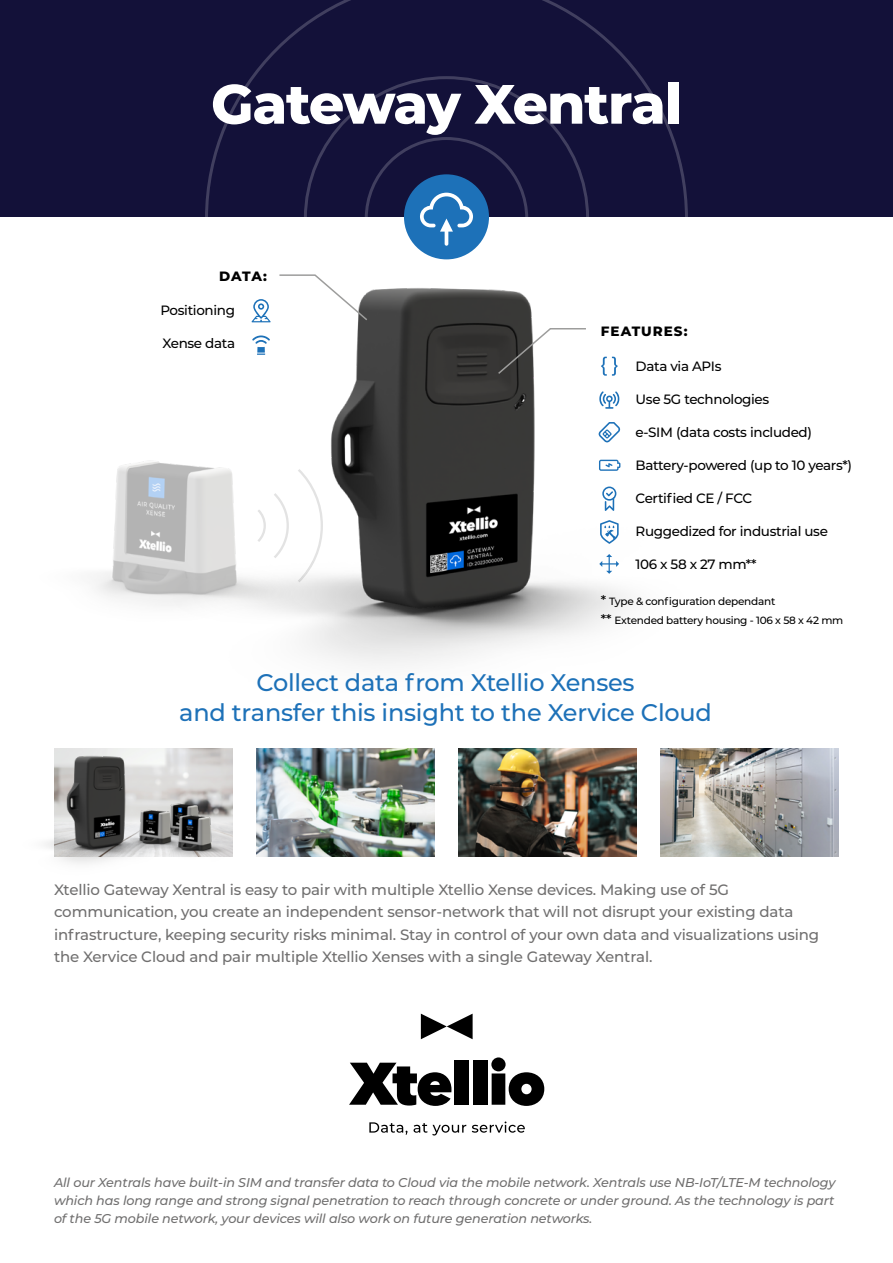
<style>
.page{position:relative;width:893px;height:1263px;background:#fff}
.page>*{position:absolute;margin:0;border:0;box-sizing:border-box;transform-origin:0 0}
.t1{font:800 55.35px "Montserrat";letter-spacing:-.025em;color:#fff}
.t2{font:500 24px/30px "Montserrat";letter-spacing:-.01em;color:#1d71b8;text-align:center}
.t3{font:500 15px/22.5px "Montserrat";letter-spacing:-.01em;color:#706f6f}
.t4{font:500 13.5px "Montserrat";letter-spacing:-.025em;color:#000}
.t5{font:800 13.5px "Montserrat";letter-spacing:.07em;color:#000}
.t6{font:italic 500 12.75px/18px "Montserrat";letter-spacing:-.01em;color:#706f6f;text-align:justify}
.t7{font:500 10.5px/19.5px "Montserrat";letter-spacing:-.025em;color:#000}
.s1{font-size:13.5px}
</style>
<div class="page">
<img style="left:54px;top:748px;width:178px;height:62px">
<img style="left:185px;top:799px;width:43px;height:11px">
<img style="left:251px;top:288px;width:376px;height:377px">
<div style="left:0;top:0;width:893px;height:217px;background:#131139"></div>
<svg style="left:205px;top:0;width:483px;height:217px"></svg>
<svg style="left:349px;top:1063px;width:102px;height:43px"></svg>
<div style="left:454px;top:1060px;width:14px;height:45px;background:#000"></div>
<div style="left:473px;top:1060px;width:14px;height:45px;background:#000"></div>
<svg style="left:491px;top:1057px;width:53px;height:49px"></svg>
<svg style="left:421px;top:1014px;width:52px;height:25px"></svg>
<svg style="left:369px;top:1122px;width:38px;height:13px"></svg>
<svg style="left:414px;top:1123px;width:52px;height:12px"></svg>
<svg style="left:472px;top:1121px;width:53px;height:12px"></svg>
<svg style="left:278px;top:274px;width:91px;height:48px"></svg>
<svg style="left:252px;top:299px;width:19px;height:23px"></svg>
<svg style="left:252px;top:335px;width:18px;height:20px"></svg>
<div style="left:404px;top:174px;width:85px;height:85px;background:#1d71b8;border-radius:50%"></div>
<svg style="left:420px;top:193px;width:53px;height:53px"></svg>
<img style="left:256px;top:748px;width:178px;height:108px">
<img style="left:458px;top:748px;width:178px;height:108px">
<img style="left:660px;top:748px;width:178px;height:108px">
<svg style="left:496px;top:327px;width:91px;height:48px"></svg>
<svg style="left:599px;top:422px;width:21px;height:20px"></svg>
<svg style="left:599px;top:460px;width:21px;height:11px"></svg>
<svg style="left:602px;top:486px;width:14px;height:25px"></svg>
<svg style="left:600px;top:520px;width:19px;height:24px"></svg>
<svg style="left:599px;top:554px;width:20px;height:20px"></svg>
<svg style="left:601px;top:357px;width:16px;height:19px"></svg>
<svg style="left:599px;top:391px;width:20px;height:18px"></svg>
<img style="left:94px;top:443px;width:264px;height:222px">
<img style="left:45px;top:756px;width:140px;height:108px">
<img style="left:109px;top:806px;width:92px;height:58px">
<img style="left:146px;top:810px;width:87px;height:54px">
<h1 class="t1" style="left:211px;top:63px;width:472px">Gateway Xentral</h1>
<p class="t5" style="left:219px;top:266px;width:49px">DATA:</p>
<p class="t4" style="left:160px;top:301px;width:76px">Positioning</p>
<p class="t4" style="left:162px;top:334px;width:74px">Xense data</p>
<p class="t5" style="left:601px;top:321px;width:88px">FEATURES:</p>
<p class="t4" style="left:636px;top:357px;width:87px">Data via APIs</p>
<p class="t4" style="left:636px;top:390px;width:135px">Use 5G technologies</p>
<p class="t4" style="left:636px;top:423px;width:178px">e-SIM (data costs included)</p>
<p class="t4" style="left:636px;top:456px;width:218px">Battery-powered (up to 10 years*)</p>
<p class="t4" style="left:636px;top:489px;width:118px">Certified CE / FCC</p>
<p class="t4" style="left:636px;top:522px;width:194px">Ruggedized for industrial use</p>
<p class="t4" style="left:636px;top:555px;width:123px">106 x 58 x 27 mm**</p>
<p class="t7" style="left:601px;top:591px;width:244px"><span class="s1">*</span> Type &amp; configuration dependant<br><span class="s1">**</span> Extended battery housing - 106 x 58 x 42 mm</p>
<h2 class="t2" style="left:179px;top:667px;width:534px">Collect data from Xtellio Xenses<br>and transfer this insight to the Xervice Cloud</h2>
<p class="t3" style="left:54px;top:878px;width:767px">Xtellio Gateway Xentral is easy to pair with multiple Xtellio Xense devices. Making use of 5G communication, you create an independent sensor-network that will not disrupt your existing data infrastructure, keeping security risks minimal. Stay in control of your own data and visualizations using the Xervice Cloud and pair multiple Xtellio Xenses with a single Gateway Xentral.</p>
<p class="t6" style="left:54px;top:1173px;width:783px">All our Xentrals have built-in SIM and transfer data to Cloud via the mobile network. Xentrals use NB-IoT/LTE-M technology which has long range and strong signal penetration to reach through concrete or under ground. As the technology is part of the 5G mobile network, your devices will also work on future generation networks.</p>
</div>
